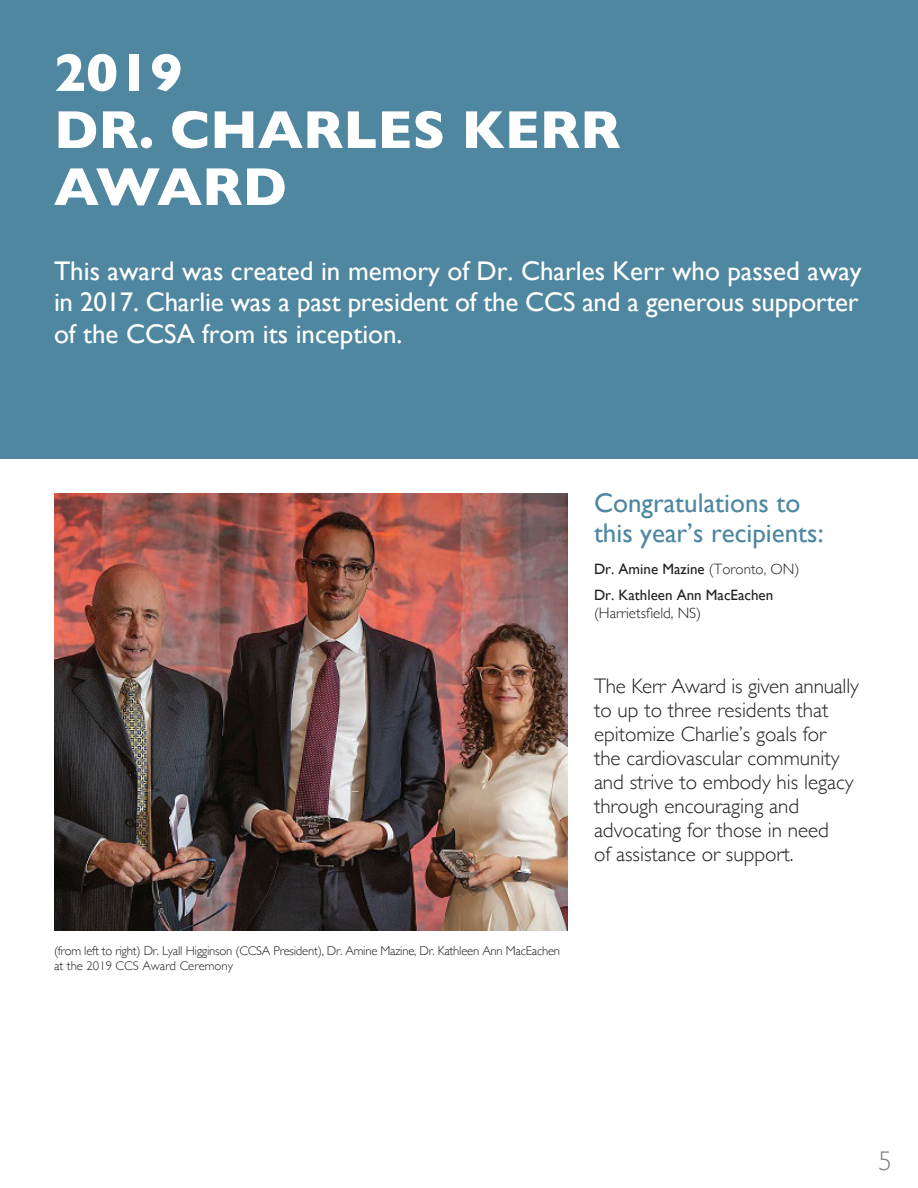
<style>
.page{position:relative;width:918px;height:1188px;background:#fff}
.page>*{position:absolute;margin:0;border:0;box-sizing:border-box;transform-origin:0 0}
.t1{font:700 54px/57px "Gill Sans";color:#fff}
.t2{font:27px/31.5px "Gill Sans";color:#fff}
.t3{font:27px/30px "Gill Sans";color:#4f87a0}
.t4{font:300 27px "Gill Sans";color:#808285}
.t5{font:300 21px/24px "Gill Sans";color:#231f20}
.t6{font:15px/26.1px "Gill Sans";color:#231f20}
.t7{font:300 15px "Gill Sans";color:#231f20}
.t8{font:300 12.75px/15px "Gill Sans";letter-spacing:-.02em;color:#231f20}
.s1{font-weight:300}
</style>
<div class="page">
<div style="left:0;top:0;width:918px;height:459px;background:#4f87a0"></div>
<img style="left:54px;top:494px;width:514px;height:437px">
<h1 class="t1" style="left:54px;top:48px;width:568px">2019<br>DR. CHARLES KERR<br>AWARD</h1>
<p class="t2" style="left:54px;top:257px;width:809px">This award was created in memory of Dr. Charles Kerr who passed away in 2017. Charlie was a past president of the CCS and a generous supporter of the CCSA from its inception.</p>
<p class="t3" style="left:594px;top:490px;width:231px">Congratulations to this year’s recipients:</p>
<p class="t6" style="left:594px;top:557px;width:207px">Dr. Amine Mazine <span class="s1">(Toronto, ON)<br></span>Dr. Kathleen Ann MacEachen</p>
<p class="t7" style="left:594px;top:601px;width:109px">(Harrietsfield, NS)</p>
<p class="t8" style="left:54px;top:944px;width:508px">(from left to right) Dr. Lyall Higginson (CCSA President), Dr. Amine Mazine, Dr. Kathleen Ann MacEachen at the 2019 CCS Award Ceremony</p>
<p class="t5" style="left:594px;top:675px;width:266px">The Kerr Award is given annually to up to three residents that epitomize Charlie’s goals for<br>the cardiovascular community and strive to embody his legacy through encouraging and advocating for those in need<br>of assistance or support.</p>
<p class="t4" style="left:879px;top:1150px;width:15px">5</p>
</div>
